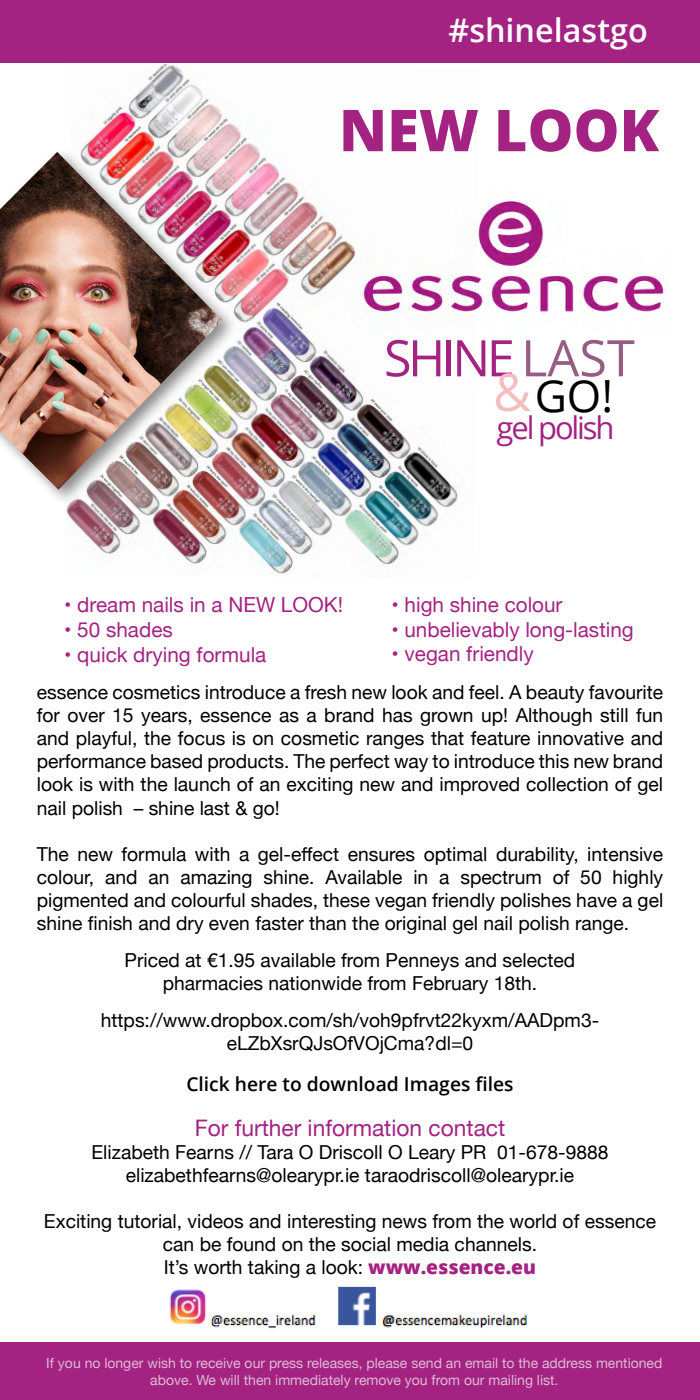
<style>
.page{position:relative;width:700px;height:1400px;background:#fff}
.page>*{position:absolute;margin:0;border:0;box-sizing:border-box;transform-origin:0 0}
.t1{font:800 57.75px "Open Sans";color:#a42282}
.t2{font:52.15px "Open Sans";color:#f5bdbd}
.t3{font:50.4px "Open Sans";letter-spacing:-.07em;color:#a42282}
.t4{font:44.27px "Open Sans";color:#000}
.t5{font:600 32.38px "Open Sans";color:#fff}
.t6{font:30.97px "Open Sans";letter-spacing:-.07em;color:#a42282}
.t7{font:22.75px "Helvetica Neue";color:#a42282}
.t8{font:20.65px "Helvetica Neue";color:#a42282}
.t9{font:19.25px/23.1px "Helvetica Neue";color:#000;text-align:center}
.t10{font:600 19.25px "Open Sans";color:#000}
.t11{font:14px/16.8px "Helvetica Neue";color:#ddbbd3;text-align:center}
.s1{color:#965c83}
.s2{font-family:"Open Sans";font-weight:800;color:#a42282}
</style>
<div class="page">
<img style="left:169px;top:1286px;width:358px;height:42px">
<img style="left:65px;top:64px;width:393px;height:510px">
<div style="left:0;top:147px;width:239px;height:359px;background:#000;opacity:.45"></div>
<img style="left:0;top:151px;width:222px;height:339px">
<div style="left:0;top:1343px;width:700px;height:57px;background:#a42282"></div>
<div style="left:0;top:0;width:700px;height:63px;background:#a42282"></div>
<img style="left:350px;top:187px;width:320px;height:142px">
<p class="t5" style="left:448px;top:8px;width:201px">#shinelastgo</p>
<p class="t1" style="left:339px;top:86px;width:322px">NEW LOOK</p>
<p class="t3" style="left:384px;top:324px;width:252px">SHINE <span class="s1">LAST</span></p>
<p class="t2" style="left:493px;top:356px;width:40px">&amp;</p>
<p class="t4" style="left:535px;top:366px;width:80px">GO!</p>
<p class="t6" style="left:497px;top:406px;width:119px">gel polish</p>
<p class="t8" style="left:64px;top:589px;width:280px">• dream nails in a NEW LOOK!</p>
<p class="t8" style="left:64px;top:614px;width:110px">• 50 shades</p>
<p class="t8" style="left:64px;top:640px;width:204px">• quick drying formula</p>
<p class="t8" style="left:392px;top:589px;width:172px">• high shine colour</p>
<p class="t8" style="left:392px;top:614px;width:244px">• unbelievably long-lasting</p>
<p class="t8" style="left:392px;top:639px;width:144px">• vegan friendly</p>
<p class="t9" style="left:37px;top:682px;width:628px;text-align:justify">essence cosmetics introduce a fresh new look and feel. A beauty favourite for over 15 years, essence as a brand has grown up! Although still fun and playful, the focus is on cosmetic ranges that feature innovative and performance based products. The perfect way to introduce this new brand look is with the launch of an exciting new and improved collection of gel nail polish – shine last &amp; go!</p>
<p class="t9" style="left:37px;top:843px;width:628px;text-align:justify">The new formula with a gel-effect ensures optimal durability, intensive colour, and an amazing shine. Available in a spectrum of 50 highly pigmented and colourful shades, these vegan friendly polishes have a gel shine finish and dry even faster than the original gel nail polish range.</p>
<p class="t9" style="left:125px;top:950px;width:452px">Priced at €1.95 available from Penneys and selected pharmacies nationwide from February 18th.</p>
<p class="t9" style="left:101px;top:1010px;width:500px">https://www.dropbox.com/sh/voh9pfrvt22kyxm/AADpm3- eLZbXsrQJsOfVOjCma?dl=0</p>
<p class="t10" style="left:186px;top:1071px;width:329px">Click here to download Images files</p>
<p class="t7" style="left:195px;top:1111px;width:312px">For further information contact</p>
<p class="t9" style="left:92px;top:1142px;width:518px">Elizabeth Fearns // Tara O Driscoll O Leary PR 01-678-9888</p>
<p class="t9" style="left:126px;top:1165px;width:450px">elizabethfearns@olearypr.ie taraodriscoll@olearypr.ie</p>
<p class="t9" style="left:44px;top:1211px;width:614px">Exciting tutorial, videos and interesting news from the world of essence can be found on the social media channels.<br>It’s worth taking a look: <span class="s2">www.essence.eu</span></p>
<p class="t11" style="left:46px;top:1355px;width:618px">If you no longer wish to receive our press releases, please send an email to the address mentioned above. We will then immediately remove you from our mailing list.</p>
</div>
